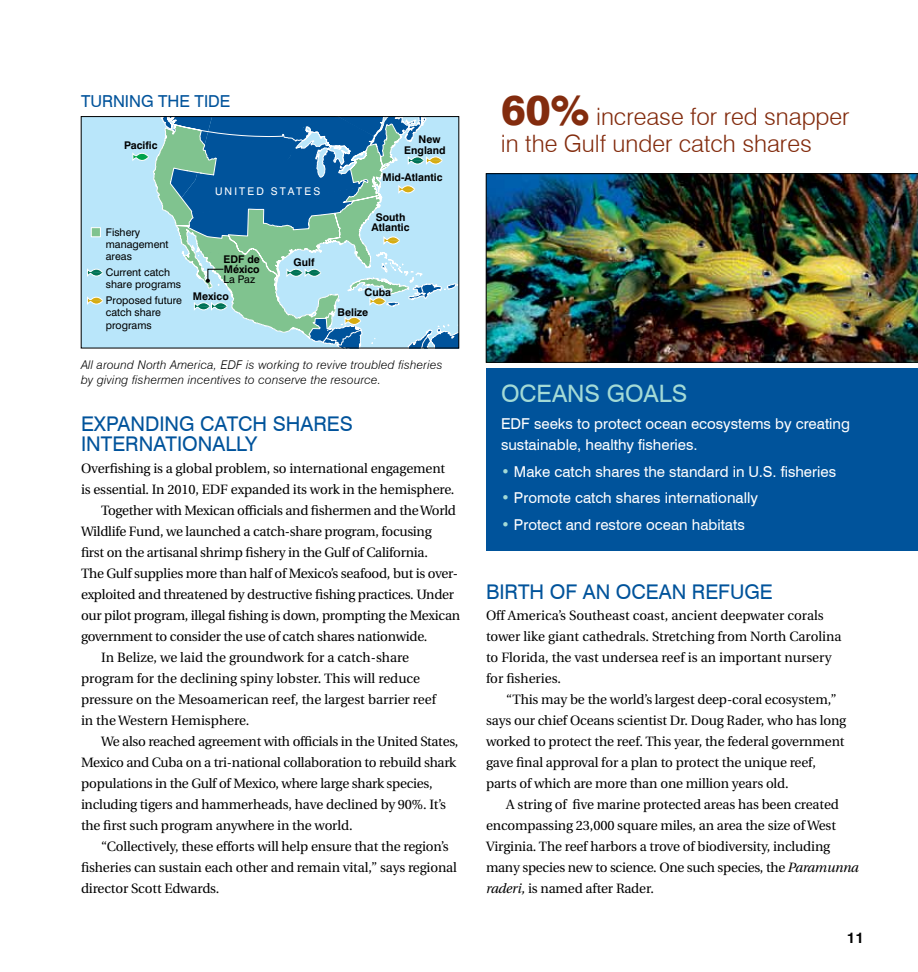
<style>
.page{position:relative;width:918px;height:972px;background:#fff}
.page>*{position:absolute;margin:0;border:0;box-sizing:border-box;transform-origin:0 0}
.t1{font:300 24px/27px "Swiss 721 BT";color:#832c0e}
.t2{font:24px "Swiss 721 BT";color:#a3dad6}
.t3{font:20.25px/21px "Swiss 721 BT";color:#00539b}
.t4{font:16.5px "Swiss 721 BT";color:#00539b}
.t5{font:15px/21px "Swiss 721 BT";color:#fff}
.t6{font:700 15px "Swiss 721 BT";color:#000}
.t7{font:13.5px/21px "Utopia";letter-spacing:-.01em;color:#000}
.t8{font:italic 300 12px/15px "Swiss 721 BT";letter-spacing:.02em;color:#000}
.t9{font:10.65px/12.1px "Swiss 721 BT";color:#000}
.t10{font:700 10.65px/10.6px "Swiss 721 BT";color:#000}
.t11{font:10.65px "Swiss 721 BT";letter-spacing:.2em;color:#fff}
.t12{font:9.15px/17px "Swiss 721 BT";color:#000}
.t13{font:9.15px "Swiss 721 BT";letter-spacing:.03em;color:#000;scale:.8 1}
.s1{font-weight:800;font-size:42px}
.s2{color:#a3dad6}
.s3{font-style:italic}
</style>
<div class="page">
<img style="left:486px;top:173px;width:432px;height:189px">
<div style="left:486px;top:368px;width:432px;height:183px;background:#00539b"></div>
<svg style="left:83px;top:118px;width:374px;height:228px;background:#8ac0d2"></svg>
<div style="left:91px;top:227px;width:10px;height:10px;background:#80c38f;border:1px solid #fff"></div>
<svg style="left:87px;top:266px;width:17px;height:13px"></svg>
<svg style="left:87px;top:294px;width:17px;height:13px"></svg>
<div style="left:81px;top:116px;width:378px;height:232px;border:1px solid #000"></div>
<p class="t4" style="left:81px;top:91px;width:139px">Turning the tide</p>
<p class="t10" style="left:124px;top:140px;width:35px">Pacific</p>
<p class="t11" style="left:215px;top:185px;width:107px">UNITED STATES</p>
<p class="t9" style="left:106px;top:226px;width:64px">Fishery management areas</p>
<p class="t9" style="left:106px;top:266px;width:77px">Current catch share programs</p>
<p class="t9" style="left:106px;top:294px;width:78px">Proposed future catch share programs</p>
<p class="t10" style="left:223px;top:253px;width:38px">EDF de<br>Me´xico</p>
<p class="t9" style="left:224px;top:273px;width:33px">La Paz</p>
<p class="t10" style="left:193px;top:291px;width:37px">Mexico</p>
<p class="t10" style="left:294px;top:257px;width:22px">Gulf</p>
<p class="t10" style="left:404px;top:134px;width:43px;text-indent:14px">New<br>England</p>
<p class="t10" style="left:382px;top:172px;width:62px">Mid-Atlantic</p>
<p class="t10" style="left:372px;top:211px;width:39px;text-align:center">South<br>Atlantic</p>
<p class="t10" style="left:365px;top:287px;width:28px">Cuba</p>
<p class="t10" style="left:338px;top:306px;width:32px">Belize</p>
<p class="t8" style="left:81px;top:357px;width:363px">All around North America, EDF is working to revive troubled fisheries by giving fishermen incentives to conserve the resource.</p>
<h2 class="t3" style="left:81px;top:413px;width:259px;text-indent:172px">h shares inte rnatio nally</h2>
<p class="t7" style="left:81px;top:458px;width:366px">Overfishing is a global problem, so international engagement</p>
<p class="t7" style="left:81px;top:479px;width:375px">is essential. In 2010, EDF expanded its work in the hemisphere.</p>
<p class="t7" style="left:101px;top:500px;width:356px">Together with Mexican officials and fishermen and the World</p>
<p class="t7" style="left:81px;top:521px;width:352px">Wildlife Fund, we launched a catch-share program, focusing</p>
<p class="t7" style="left:81px;top:542px;width:348px">first on the artisanal shrimp fishery in the Gulf of California.</p>
<p class="t7" style="left:81px;top:563px;width:379px">The Gulf supplies more than half of Mexico’s seafood, but is over-</p>
<p class="t7" style="left:81px;top:584px;width:375px">exploited and threatened by destructive fishing practices. Under</p>
<p class="t7" style="left:81px;top:605px;width:381px">our pilot program, illegal fishing is down, prompting the Mexican</p>
<p class="t7" style="left:81px;top:626px;width:348px">government to consider the use of catch shares nationwide.</p>
<p class="t7" style="left:101px;top:647px;width:309px">In Belize, we laid the groundwork for a catch-share</p>
<p class="t7" style="left:81px;top:668px;width:341px">program for the declining spiny lobster. This will reduce</p>
<p class="t7" style="left:81px;top:689px;width:357px">pressure on the Mesoamerican reef, the largest barrier reef</p>
<p class="t7" style="left:81px;top:710px;width:170px">in the Western Hemisphere.</p>
<p class="t7" style="left:101px;top:731px;width:359px">We also reached agreement with officials in the United States,</p>
<p class="t7" style="left:81px;top:752px;width:377px">Mexico and Cuba on a tri-national collaboration to rebuild shark</p>
<p class="t7" style="left:81px;top:773px;width:353px">populations in the Gulf of Mexico, where large shark species,</p>
<p class="t7" style="left:81px;top:794px;width:367px">including tigers and hammerheads, have declined by 90%. It’s</p>
<p class="t7" style="left:81px;top:815px;width:273px">the first such program anywhere in the world.</p>
<p class="t7" style="left:101px;top:836px;width:349px">“Collectively, these efforts will help ensure that the region’s</p>
<p class="t7" style="left:81px;top:857px;width:377px">fisheries can sustain each other and remain vital,” says regional</p>
<p class="t7" style="left:81px;top:878px;width:140px">director Scott Edwards.</p>
<h2 class="t3" style="left:81px;top:413px;width:133px">Expanding catc</h2>
<p class="t12" style="left:173px;top:525px;width:86px">Christina Baute, EDF</p>
<p class="t12" style="left:151px;top:525px;width:44px">For:<br>File name:</p>
<p class="t12" style="left:151px;top:560px;width:57px">Placed file(s):</p>
<p class="t9" style="left:218px;top:541px;width:152px;line-height:18.1px">2010 EDF AR-OceansClimate.ai<br>None</p>
<p class="t12" style="left:272px;top:580px;width:57px">Last updated:</p>
<p class="t13" style="left:181px;top:614px;width:249px">ZM GRAPHICS • 214-906-4162 • carol@zmgraphics.com</p>
<h1 class="t1" style="left:501px;top:103px;width:350px"><span class="s1">60%</span> increase for red snapper in the Gulf under catch shares</h1>
<h1 class="t2" style="left:501px;top:379px;width:36px">Ocea</h1>
<h1 class="t2" style="left:567px;top:379px;width:118px">ns Goals</h1>
<p class="t5" style="left:501px;top:414px;width:351px">EDF seeks to protect ocean ecosystems by creating sustainable, healthy fisheries.</p>
<p class="t5" style="left:501px;top:461px;width:337px"><span class="s2">•</span> Make catch shares the standard in U.S. fisheries</p>
<p class="t5" style="left:501px;top:487px;width:259px"><span class="s2">•</span> Promote catch shares internationally</p>
<p class="t5" style="left:501px;top:514px;width:245px"><span class="s2">•</span> Protect and restore ocean habitats</p>
<h2 class="t3" style="left:486px;top:581px;width:145px">Birth of an ocea</h2>
<h2 class="t3" style="left:672px;top:581px;width:48px">n refuge</h2>
<p class="t7" style="left:486px;top:605px;width:357px">Off America’s Southeast coast, ancient deepwater corals tower like giant cathedrals. Stretching from North Carolina to Florida, the vast undersea reef is an important nursery for fisheries.</p>
<p class="t7" style="left:486px;top:689px;width:362px;text-indent:20px">“This may be the world’s largest deep-coral ecosystem,” says our chief Oceans scientist Dr. Doug Rader, who has long worked to protect the reef. This year, the federal government gave final approval for a plan to protect the unique reef, parts of which are more than one million years old.</p>
<p class="t7" style="left:486px;top:794px;width:374px;text-indent:20px">A string of five marine protected areas has been created encompassing 23,000 square miles, an area the size of West Virginia. The reef harbors a trove of biodiversity, including many species new to science. One such species, the <span class="s3">Paramunna raderi,</span> is named after Rader.</p>
<p class="t6" style="left:847px;top:928px;width:19px">11</p>
</div>
